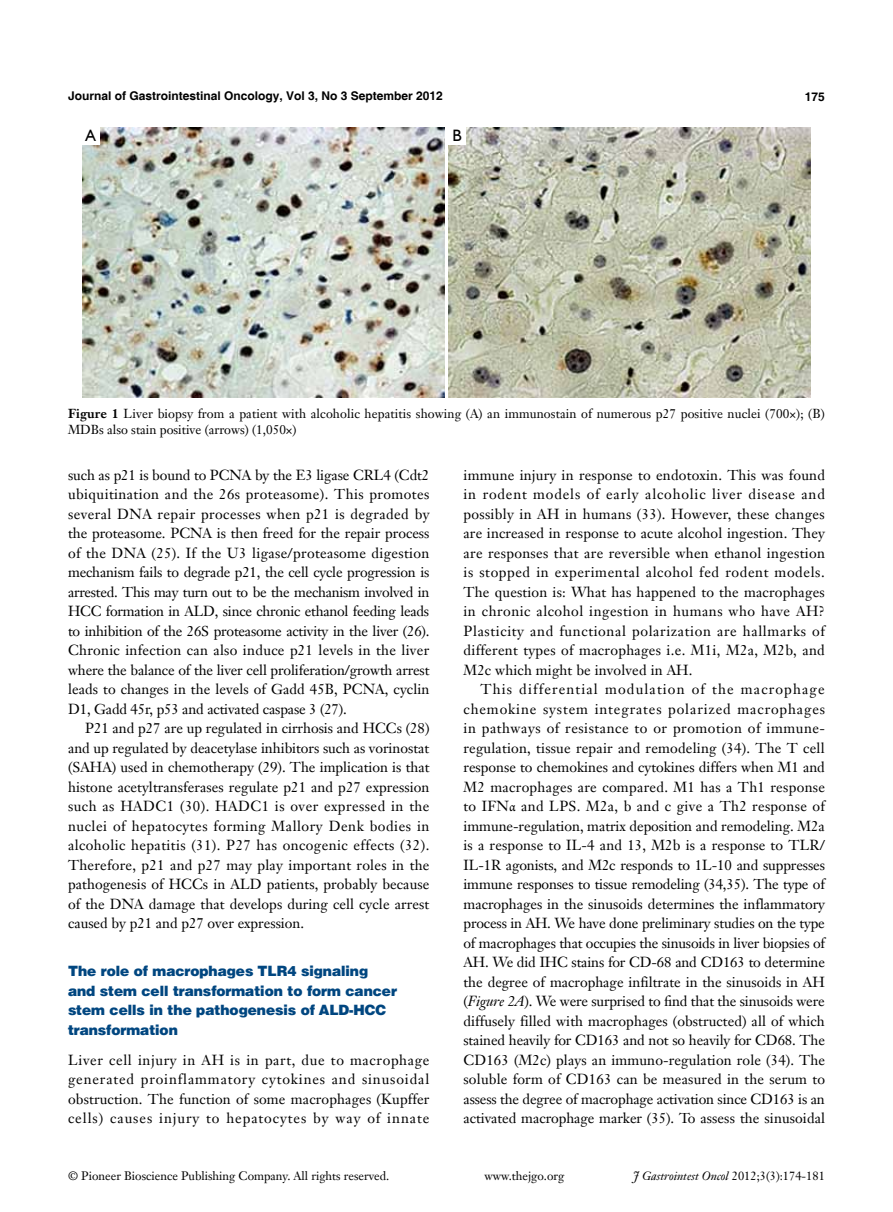
<style>
.page{position:relative;width:893px;height:1212px;background:#fff}
.page>*{position:absolute;margin:0;border:0;box-sizing:border-box;transform-origin:0 0}
.t1{font:16.5px "Humanist 521 BT";color:#000}
.t2{font:14.25px/19.5px "Janson Text LT";letter-spacing:.005em;color:#000;text-align:justify}
.t3{font:900 14.25px/19.5px "Helvetica";color:#004680}
.t4{font:12.75px/15.3px "Janson Text LT";letter-spacing:.01em;color:#000}
.t5{font:12px "Janson Text LT";color:#000}
.t6{font:700 12px "Helvetica";color:#000}
.t7{font:italic 12px "Janson Text LT";color:#000}
.s1{font-weight:700}
.s2{font-family:"Arno Pro"}
.s3{font-style:italic}
.s4{font-style:normal}
</style>
<div class="page">
<img style="left:83px;top:128px;width:361px;height:270px">
<img style="left:449px;top:128px;width:361px;height:269px">
<div style="left:82px;top:128px;width:17px;height:17px;background:#fff"></div>
<div style="left:449px;top:128px;width:17px;height:17px;background:#fff"></div>
<p class="t6" style="left:68px;top:88px;width:376px">Journal of Gastrointestinal Oncology, Vol 3, No 3 September 2012</p>
<p class="t6" style="left:805px;top:89px;width:22px">175</p>
<p class="t1" style="left:85px;top:126px;width:12px">A</p>
<p class="t1" style="left:452px;top:126px;width:11px">B</p>
<p class="t4" style="left:68px;top:406px;width:758px"><span class="s1">Figure 1</span> Liver biopsy from a patient with alcoholic hepatitis showing (A) an immunostain of numerous p27 positive nuclei (700×); (B)<br>MDBs also stain positive (arrows) (1,050×)</p>
<p class="t2" style="left:68px;top:465px;width:363px">such as p21 is bound to PCNA by the E3 ligase CRL4 (Cdt2 ubiquitination and the 26s proteasome). This promotes several DNA repair processes when p21 is degraded by the proteasome. PCNA is then freed for the repair process of the DNA (25). If the U3 ligase/proteasome digestion mechanism fails to degrade p21, the cell cycle progression is arrested. This may turn out to be the mechanism involved in HCC formation in ALD, since chronic ethanol feeding leads to inhibition of the 26S proteasome activity in the liver (26).<br>Chronic infection can also induce p21 levels in the liver where the balance of the liver cell proliferation/growth arrest leads to changes in the levels of Gadd 45B, PCNA, cyclin D1, Gadd 45r, p53 and activated caspase 3 (27).</p>
<p class="t2" style="left:68px;top:719px;width:363px;text-indent:17px">P21 and p27 are up regulated in cirrhosis and HCCs (28) and up regulated by deacetylase inhibitors such as vorinostat (SAHA) used in chemotherapy (29). The implication is that histone acetyltransferases regulate p21 and p27 expression such as HADC1 (30). HADC1 is over expressed in the nuclei of hepatocytes forming Mallory Denk bodies in alcoholic hepatitis (31). P27 has oncogenic effects (32).<br>Therefore, p21 and p27 may play important roles in the pathogenesis of HCCs in ALD patients, probably because of the DNA damage that develops during cell cycle arrest caused by p21 and p27 over expression.</p>
<p class="t3" style="left:68px;top:961px;width:330px">The role of macrophages TLR4 signaling and stem cell transformation to form cancer stem cells in the pathogenesis of ALD-HCC transformation</p>
<p class="t2" style="left:68px;top:1050px;width:363px">Liver cell injury in AH is in part, due to macrophage generated proinflammatory cytokines and sinusoidal obstruction. The function of some macrophages (Kupffer cells) causes injury to hepatocytes by way of innate</p>
<p class="t2" style="left:463px;top:465px;width:363px">immune injury in response to endotoxin. This was found in rodent models of early alcoholic liver disease and possibly in AH in humans (33). However, these changes are increased in response to acute alcohol ingestion. They are responses that are reversible when ethanol ingestion is stopped in experimental alcohol fed rodent models.<br>The question is: What has happened to the macrophages in chronic alcohol ingestion in humans who have AH?<br>Plasticity and functional polarization are hallmarks of different types of macrophages i.e. M1i, M2a, M2b, and M2c which might be involved in AH.</p>
<p class="t2" style="left:463px;top:679px;width:363px;text-indent:17px">This differential modulation of the macrophage chemokine system integrates polarized macrophages in pathways of resistance to or promotion of immune&shy;regulation, tissue repair and remodeling (34). The T cell response to chemokines and cytokines differs when M1 and M2 macrophages are compared. M1 has a Th1 response to IFN<span class="s2">α</span> and LPS. M2a, b and c give a Th2 response of immune-regulation, matrix deposition and remodeling. M2a is a response to IL-4 and 13, M2b is a response to TLR/ IL-1R agonists, and M2c responds to 1L-10 and suppresses immune responses to tissue remodeling (34,35). The type of macrophages in the sinusoids determines the inflammatory process in AH. We have done preliminary studies on the type of macrophages that occupies the sinusoids in liver biopsies of AH. We did IHC stains for CD-68 and CD163 to determine the degree of macrophage infiltrate in the sinusoids in AH (<span class="s3">Figure 2A</span>). We were surprised to find that the sinusoids were diffusely filled with macrophages (obstructed) all of which stained heavily for CD163 and not so heavily for CD68. The CD163 (M2c) plays an immuno-regulation role (34). The soluble form of CD163 can be measured in the serum to assess the degree of macrophage activation since CD163 is an activated macrophage marker (35). To assess the sinusoidal</p>
<p class="t5" style="left:68px;top:1168px;width:323px">© Pioneer Bioscience Publishing Company. All rights reserved.</p>
<p class="t5" style="left:484px;top:1168px;width:81px">www.thejgo.org</p>
<p class="t7" style="left:633px;top:1168px;width:193px">J Gastrointest Oncol <span class="s4">2012;3(3):174-181</span></p>
</div>
